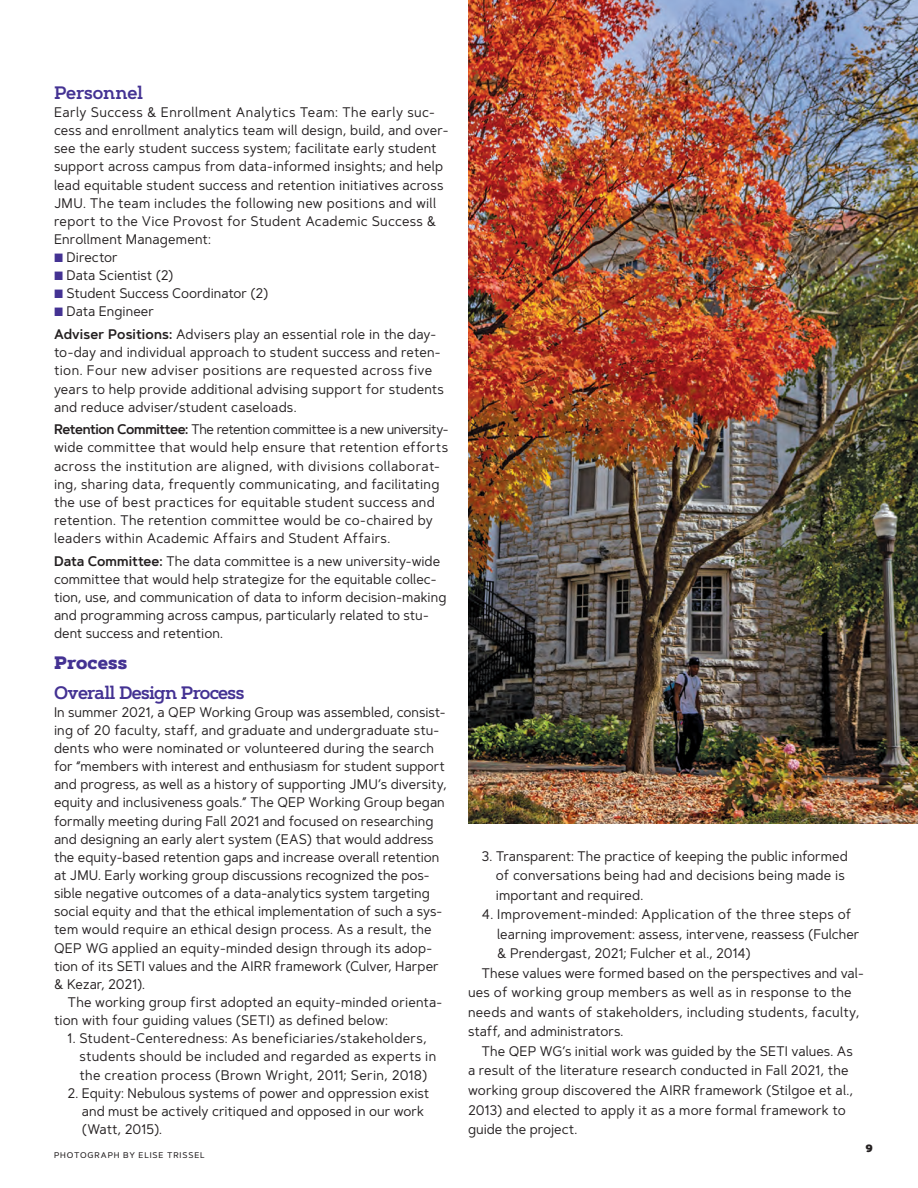
<style>
.page{position:relative;width:918px;height:1188px;background:#fff}
.page>*{position:absolute;margin:0;border:0;box-sizing:border-box;transform-origin:0 0}
._2023_Subhead{font:600 18px "Artegra Slab";letter-spacing:-.045em;color:#443293;scale:.95 1}
._2023_Subhead-2{font:600 18px "Artegra Slab";letter-spacing:-.015em;color:#443293;scale:.95 1}
._2023_Headline{font:800 18px "Artegra Slab";letter-spacing:.01em;color:#443293;scale:.95 1}
._2023_Text_no_indent{font:13.8px/18.1px "Artegra Sans";letter-spacing:.005em;color:#231f20;scale:.95 1}
._2023_Text_indent{font:13.8px/19.5px "Artegra Sans";letter-spacing:.005em;color:#231f20;scale:.95 1}
.t1{font:900 10.5px "Artegra Sans";color:#231f20}
.F18_credits_LHP{font:500 8.25px "Artegra Sans";letter-spacing:.11em;color:#231f20}
.s1{font-weight:600;font-size:12px;color:#443293}
.s2{font-weight:600}
</style>
<div class="page">
<img style="left:468px;top:0;width:450px;height:824px">
<p class="_2023_Subhead-2" style="left:54px;top:79px;width:95px">Personnel</p>
<p class="_2023_Text_no_indent" style="left:54px;top:103px;width:417px">Early Success &amp; Enrollment Analytics Team: The early suc&shy;cess and enrollment analytics team will design, build, and over&shy;see the early student success system; facilitate early student support across campus from data-informed insights; and help lead equitable student success and retention initiatives across JMU. The team includes the following new positions and will report to the Vice Provost for Student Academic Success &amp; Enrollment Management:</p>
<p class="_2023_Text_no_indent" style="left:54px;top:248px;width:69px"><span class="s1">■</span> Director</p>
<p class="_2023_Text_no_indent" style="left:54px;top:266px;width:127px"><span class="s1">■</span> Data Scientist (2)</p>
<p class="_2023_Text_no_indent" style="left:54px;top:284px;width:227px"><span class="s1">■</span> Student Success Coordinator (2)</p>
<p class="_2023_Text_no_indent" style="left:54px;top:302px;width:107px"><span class="s1">■</span> Data Engineer</p>
<p class="_2023_Text_no_indent" style="left:54px;top:325px;width:412px"><span class="s2">Adviser Positions:</span> Advisers play an essential role in the day&shy;to-day and individual approach to student success and reten&shy;tion. Four new adviser positions are requested across five years to help provide additional advising support for students and reduce adviser/student caseloads.</p>
<p class="_2023_Text_no_indent" style="left:54px;top:420px;width:417px"><span class="s2">Retention Committee:</span> The retention committee is a new university&shy;wide committee that would help ensure that retention efforts across the institution are aligned, with divisions collaborat&shy;ing, sharing data, frequently communicating, and facilitating the use of best practices for equitable student success and retention. The retention committee would be co-chaired by leaders within Academic Affairs and Student Affairs.</p>
<p class="_2023_Text_no_indent" style="left:54px;top:552px;width:415px"><span class="s2">Data Committee:</span> The data committee is a new university-wide committee that would help strategize for the equitable collec&shy;tion, use, and communication of data to inform decision-making and programming across campus, particularly related to stu&shy;dent success and retention.</p>
<p class="_2023_Headline" style="left:54px;top:648px;width:79px">Process</p>
<p class="_2023_Subhead" style="left:54px;top:679px;width:202px">Overall Design Process</p>
<p class="_2023_Text_no_indent" style="left:54px;top:703px;width:415px">In summer 2021, a QEP Working Group was assembled, consist&shy;ing of 20 faculty, staff, and graduate and undergraduate stu&shy;dents who were nominated or volunteered during the search for “members with interest and enthusiasm for student support and progress, as well as a history of supporting JMU’s diversity, equity and inclusiveness goals.” The QEP Working Group began formally meeting during Fall 2021 and focused on researching and designing an early alert system (EAS) that would address the equity-based retention gaps and increase overall retention at JMU. Early working group discussions recognized the pos&shy;sible negative outcomes of a data-analytics system targeting social equity and that the ethical implementation of such a sys&shy;tem would require an ethical design process. As a result, the QEP WG applied an equity-minded design through its adop&shy;tion of its SETI values and the AIRR framework (Culver, Harper &amp; Kezar, 2021).</p>
<p class="_2023_Text_indent" style="left:54px;top:993px;width:410px;line-height:18.1px;text-indent:13px">The working group first adopted an equity-minded orienta&shy;tion with four guiding values (SETI) as defined below:</p>
<p class="_2023_Text_indent" style="left:80px;top:1029px;width:377px;line-height:18.1px;text-indent:-12px">1. Student-Centeredness: As beneficiaries/stakeholders, students should be included and regarded as experts in the creation process (Brown Wright, 2011; Serin, 2018)</p>
<p class="_2023_Text_indent" style="left:82px;top:1084px;width:367px;line-height:18.1px;text-indent:-14px">2. Equity: Nebulous systems of power and oppression exist and must be actively critiqued and opposed in our work (Watt, 2015).</p>
<p class="F18_credits_LHP" style="left:54px;top:1149px;width:152px">PHOTOGRAPH BY ELISE TRISSEL</p>
<p class="_2023_Text_indent" style="left:496px;top:846px;width:372px;text-indent:-14px">3. Transparent: The practice of keeping the public informed of conversations being had and decisions being made is important and required.</p>
<p class="_2023_Text_indent" style="left:497px;top:904px;width:383px;text-indent:-16px">4. Improvement-minded: Application of the three steps of learning improvement: assess, intervene, reassess (Fulcher &amp; Prendergast, 2021; Fulcher et al., 2014)</p>
<p class="_2023_Text_indent" style="left:468px;top:963px;width:418px;text-indent:13px">These values were formed based on the perspectives and val&shy;ues of working group members as well as in response to the needs and wants of stakeholders, including students, faculty, staff, and administrators.</p>
<p class="_2023_Text_indent" style="left:468px;top:1041px;width:407px;text-indent:13px">The QEP WG’s initial work was guided by the SETI values. As a result of the literature research conducted in Fall 2021, the working group discovered the AIRR framework (Stilgoe et al., 2013) and elected to apply it as a more formal framework to guide the project.</p>
<p class="t1" style="left:866px;top:1140px;width:9px">9</p>
</div>
